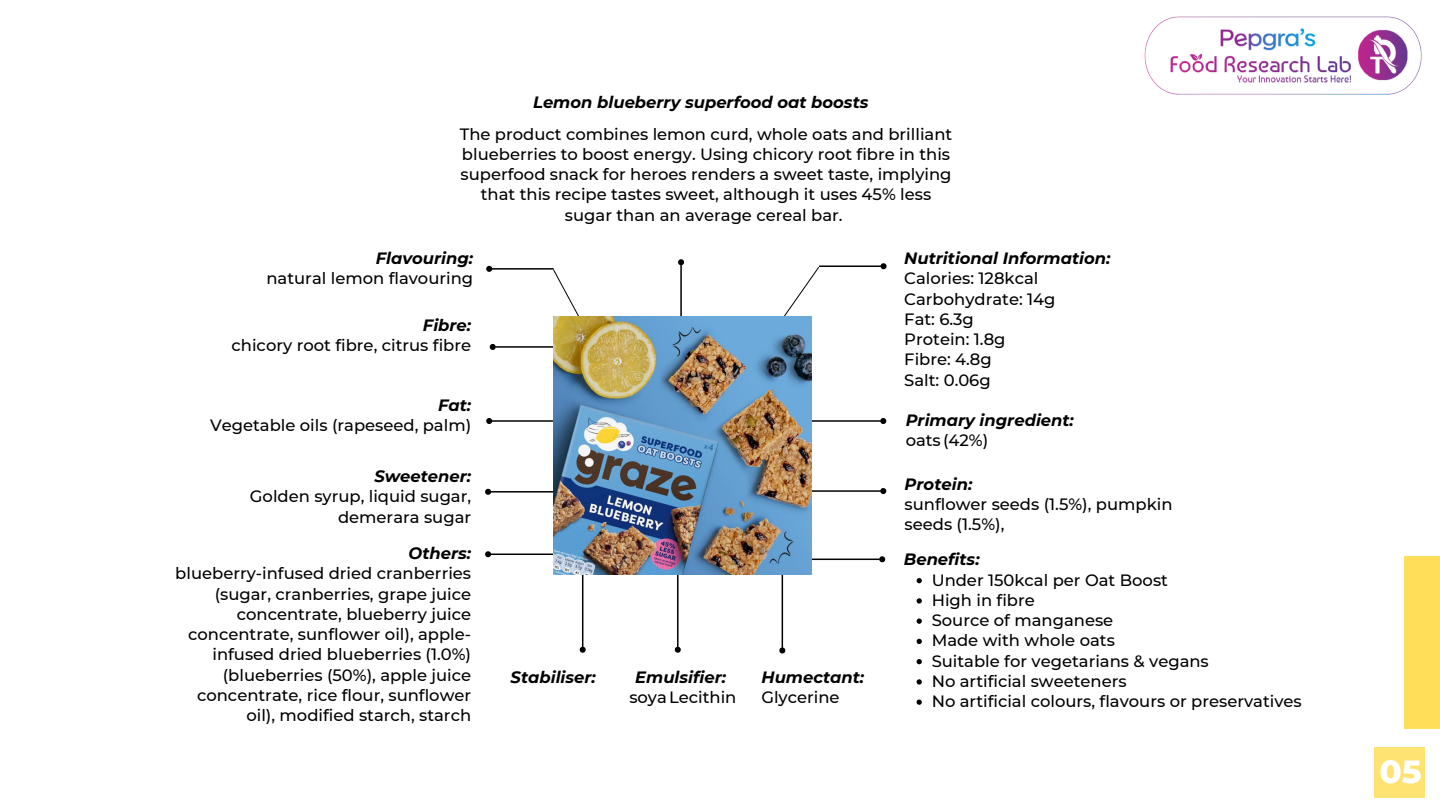
<style>
.page{position:relative;width:1440px;height:810px;background:#fff}
.page>*{position:absolute;margin:0;border:0;box-sizing:border-box;transform-origin:0 0}
.t1{font:800 32.7px "Montserrat";color:#fff}
.t2{font:500 16.4px/20.2px "Montserrat";color:#000;text-align:right}
.t3{font:italic 700 16.4px "Montserrat";color:#000}
</style>
<div class="page">
<div style="left:1404px;top:556px;width:36px;height:173px;background:#ffde59"></div>
<img style="left:1144px;top:16px;width:278px;height:79px">
<div style="left:1375px;top:747px;width:50px;height:51px;background:#ffe372"></div>
<hr style="left:680px;top:265px;width:2px;height:165px;background:#000">
<svg style="left:678px;top:259px;width:7px;height:7px"></svg>
<hr style="left:782px;top:527px;width:1px;height:121px;background:#000">
<svg style="left:779px;top:646px;width:7px;height:8px"></svg>
<hr style="left:582px;top:527px;width:1px;height:120px;background:#000">
<svg style="left:579px;top:646px;width:7px;height:7px"></svg>
<hr style="left:677px;top:527px;width:2px;height:120px;background:#000">
<svg style="left:674px;top:646px;width:7px;height:7px"></svg>
<hr style="left:769px;top:420px;width:112px;height:2px;background:#000">
<svg style="left:879px;top:418px;width:8px;height:6px"></svg>
<hr style="left:769px;top:490px;width:112px;height:2px;background:#000">
<svg style="left:879px;top:488px;width:8px;height:6px"></svg>
<hr style="left:767px;top:559px;width:113px;height:1px;background:#000">
<svg style="left:878px;top:556px;width:8px;height:7px"></svg>
<svg style="left:917px;top:578px;width:5px;height:5px"></svg>
<svg style="left:917px;top:598px;width:5px;height:6px"></svg>
<svg style="left:917px;top:619px;width:5px;height:5px"></svg>
<svg style="left:917px;top:639px;width:5px;height:5px"></svg>
<svg style="left:917px;top:659px;width:5px;height:5px"></svg>
<svg style="left:917px;top:679px;width:5px;height:6px"></svg>
<svg style="left:917px;top:700px;width:5px;height:5px"></svg>
<hr style="left:492px;top:420px;width:191px;height:2px;background:#000">
<svg style="left:486px;top:418px;width:7px;height:6px"></svg>
<svg style="left:553px;top:269px;width:26px;height:47px"></svg>
<hr style="left:495px;top:346px;width:191px;height:2px;background:#000">
<svg style="left:489px;top:343px;width:8px;height:7px"></svg>
<hr style="left:492px;top:268px;width:62px;height:2px;background:#000">
<svg style="left:486px;top:265px;width:7px;height:7px"></svg>
<hr style="left:491px;top:491px;width:191px;height:2px;background:#000">
<svg style="left:485px;top:488px;width:7px;height:7px"></svg>
<hr style="left:491px;top:554px;width:191px;height:1px;background:#000">
<svg style="left:485px;top:551px;width:7px;height:7px"></svg>
<svg style="left:784px;top:267px;width:35px;height:49px"></svg>
<hr style="left:819px;top:265px;width:62px;height:2px;background:#000">
<svg style="left:879px;top:263px;width:8px;height:7px"></svg>
<img style="left:553px;top:316px;width:259px;height:259px">
<p class="t3" style="left:533px;top:92px;width:337px">Lemon blueberry superfood oat boosts</p>
<p class="t2" style="left:460px;top:124px;width:494px;text-align:center">The product combines lemon curd, whole oats and brilliant blueberries to boost energy. Using chicory root fibre in this superfood snack for heroes renders a sweet taste, implying that this recipe tastes sweet, although it uses 45% less sugar than an average cereal bar.</p>
<p class="t3" style="left:376px;top:248px;width:99px">Flavouring:</p>
<p class="t2" style="left:266px;top:268px;width:208px">natural lemon flavouring</p>
<p class="t3" style="left:423px;top:315px;width:50px">Fibre:</p>
<p class="t2" style="left:232px;top:335px;width:241px">chicory root fibre, citrus fibre</p>
<p class="t3" style="left:438px;top:395px;width:35px">Fat:</p>
<p class="t2" style="left:210px;top:415px;width:263px">Vegetable oils (rapeseed, palm)</p>
<p class="t3" style="left:374px;top:466px;width:98px">Sweetener:</p>
<p class="t2" style="left:250px;top:486px;width:223px">Golden syrup, liquid sugar, demerara sugar</p>
<p class="t3" style="left:409px;top:543px;width:64px">Others:</p>
<p class="t2" style="left:175px;top:563px;width:297px">blueberry-infused dried cranberries (sugar, cranberries, grape juice concentrate, blueberry juice concentrate, sunflower oil), apple&shy;infused dried blueberries (1.0%) (blueberries (50%), apple juice concentrate, rice flour, sunflower oil), modified starch, starch</p>
<p class="t3" style="left:511px;top:667px;width:87px">Stabiliser:</p>
<p class="t3" style="left:761px;top:667px;width:104px">Humectant:</p>
<p class="t2" style="left:761px;top:687px;width:80px">Glycerine</p>
<p class="t3" style="left:635px;top:667px;width:92px">Emulsifier:</p>
<p class="t2" style="left:629px;top:687px;width:109px">soyaLecithin</p>
<p class="t3" style="left:904px;top:248px;width:208px">Nutritional Information:</p>
<p class="t2" style="left:904px;top:268px;width:136px">Calories: 128kcal</p>
<p class="t2" style="left:904px;top:289px;width:153px">Carbohydrate: 14g</p>
<p class="t2" style="left:904px;top:309px;width:71px">Fat: 6.3g</p>
<p class="t2" style="left:904px;top:329px;width:103px">Protein: 1.8g</p>
<p class="t2" style="left:904px;top:349px;width:89px">Fibre: 4.8g</p>
<p class="t2" style="left:904px;top:370px;width:88px">Salt: 0.06g</p>
<p class="t3" style="left:906px;top:410px;width:170px">Primary ingredient:</p>
<p class="t2" style="left:906px;top:430px;width:84px">oats (42%)</p>
<p class="t3" style="left:905px;top:474px;width:69px">Protein:</p>
<p class="t2" style="left:905px;top:494px;width:269px;text-align:left">sunflower seeds (1.5%), pumpkin seeds (1.5%),</p>
<p class="t3" style="left:904px;top:549px;width:77px">Benefits:</p>
<p class="t2" style="left:932px;top:570px;width:238px">Under 150kcal per Oat Boost</p>
<p class="t2" style="left:932px;top:590px;width:105px">High in fibre</p>
<p class="t2" style="left:932px;top:610px;width:183px">Source of manganese</p>
<p class="t2" style="left:932px;top:630px;width:185px">Made with whole oats</p>
<p class="t2" style="left:932px;top:651px;width:279px">Suitable for vegetarians &amp; vegans</p>
<p class="t2" style="left:932px;top:671px;width:196px">No artificial sweeteners</p>
<p class="t2" style="left:932px;top:691px;width:372px">No artificial colours, flavours or preservatives</p>
<p class="t1" style="left:1379px;top:751px;width:44px">05</p>
</div>
